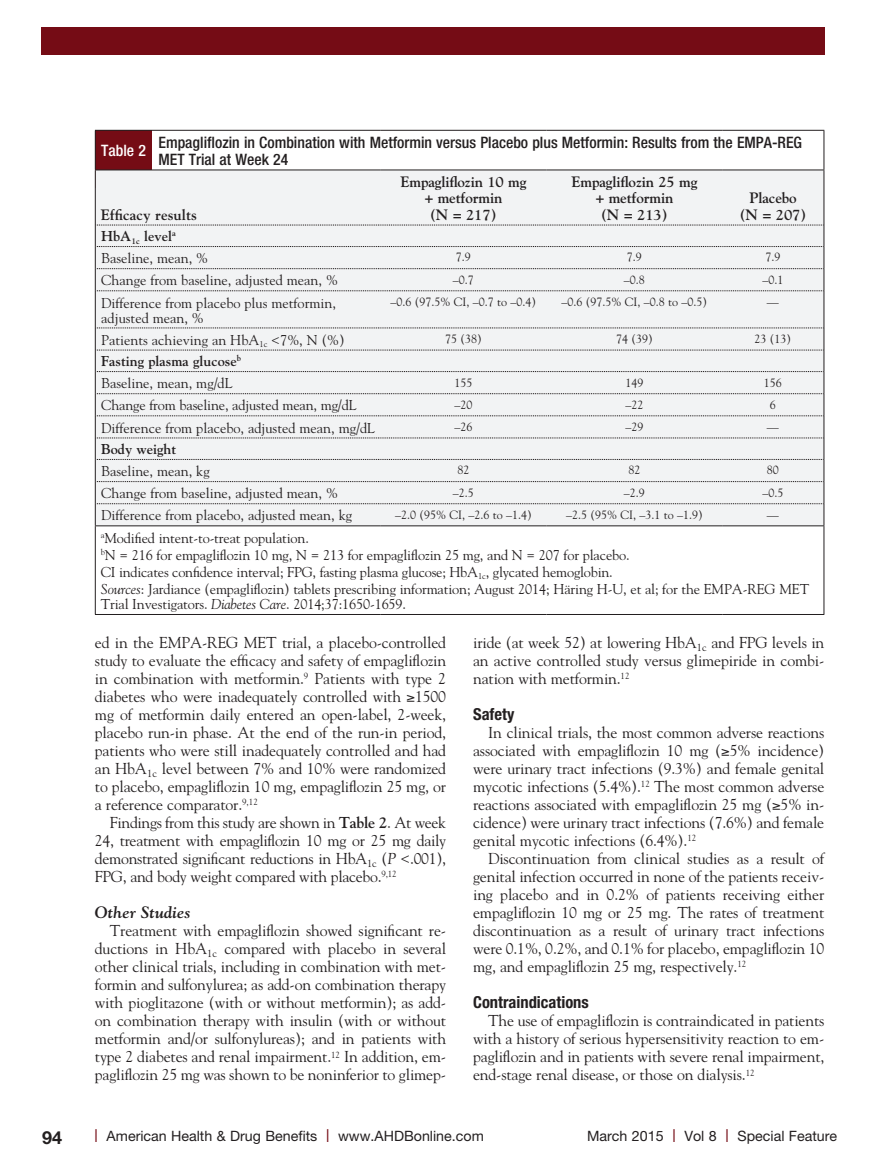
<style>
.page{position:relative;width:878px;height:1175px;background:#fff}
.page>*{position:absolute;margin:0;border:0;box-sizing:border-box;transform-origin:0 0}
.t1{font:700 18px "Helvetica Neue";color:#231f20}
.t2{font:700 condensed 16.5px "Helvetica Neue";color:#231f20}
.t3{font:italic 700 16.5px "Goudy";color:#231f20}
.t4{font:15.75px/18px "Goudy";letter-spacing:-.01em;color:#231f20;text-align:justify}
.t5{font:500 condensed 15.75px/16.5px "Helvetica Neue";color:#231f20}
.t6{font:500 condensed 15.75px "Helvetica Neue";color:#fff}
.t7{font:700 15px/16.5px "Goudy";letter-spacing:-.01em;color:#231f20;text-align:center}
.t8{font:14.25px/17.1px "Goudy";letter-spacing:-.01em;color:#231f20}
.t9{font:14.25px "Helvetica Neue";color:#231f20}
.t10{font:700 14.25px/22px "Goudy";color:#231f20}
.t11{font:12px "Goudy";color:#231f20}
.s1{font-weight:700}
.s2{font-weight:400}
.s3{font-style:italic}
.s4{font-weight:300;font-size:18px;color:#750c15}
</style>
<div class="page">
<div style="left:41px;top:27px;width:783px;height:27px;background:#750c15"></div>
<div style="left:95px;top:130px;width:57px;height:58px;background:#750c15"></div>
<div style="left:96px;top:171px;width:727px;height:157px;background:#f2f3f4"></div>
<hr style="left:95px;top:130px;width:285px;height:1px;background:#231f20">
<hr style="left:95px;top:131px;width:1px;height:39px;background:#231f20">
<hr style="left:380px;top:130px;width:166px;height:1px;background:#231f20">
<hr style="left:546px;top:130px;width:176px;height:1px;background:#231f20">
<hr style="left:722px;top:130px;width:102px;height:1px;background:#231f20">
<hr style="left:823px;top:131px;width:1px;height:39px;background:#231f20">
<hr style="left:95px;top:170px;width:285px;height:1px;background:#231f20">
<hr style="left:95px;top:170px;width:1px;height:55px;background:#231f20">
<hr style="left:380px;top:170px;width:166px;height:1px;background:#231f20">
<hr style="left:546px;top:170px;width:176px;height:1px;background:#231f20">
<hr style="left:722px;top:170px;width:102px;height:1px;background:#231f20">
<hr style="left:823px;top:170px;width:1px;height:55px;background:#231f20">
<hr style="left:95px;top:526px;width:1px;height:88px;background:#231f20">
<hr style="left:823px;top:526px;width:1px;height:88px;background:#231f20">
<hr style="left:95px;top:614px;width:285px;height:1px;background:#231f20">
<hr style="left:380px;top:614px;width:166px;height:1px;background:#231f20">
<hr style="left:546px;top:614px;width:176px;height:1px;background:#231f20">
<hr style="left:722px;top:614px;width:102px;height:1px;background:#231f20">
<svg style="left:95px;top:225px;width:729px;height:66px"></svg>
<hr style="left:95px;top:291px;width:1px;height:37px;background:#231f20">
<hr style="left:823px;top:291px;width:1px;height:37px;background:#231f20">
<svg style="left:95px;top:328px;width:729px;height:197px"></svg>
<hr style="left:95px;top:525px;width:285px;height:1px;background:#231f20">
<hr style="left:380px;top:525px;width:166px;height:1px;background:#231f20">
<hr style="left:546px;top:525px;width:176px;height:1px;background:#231f20">
<hr style="left:722px;top:525px;width:102px;height:1px;background:#231f20">
<p class="t6" style="left:101px;top:141px;width:46px">Table 2</p>
<p class="t5" style="left:158px;top:134px;width:645px">Empagliflozin in Combination with Metformin versus Placebo plus Metformin: Results from the EMPA-REG<br>MET Trial at Week 24</p>
<p class="t7" style="left:101px;top:206px;width:98px">Efficacy results</p>
<p class="t8" style="left:101px;top:225px;width:108px;line-height:22px"><span class="s1">HbA</span><sub>1c</sub> <span class="s1">level</span><sup>a<br></sup>Baseline, mean, %</p>
<p class="t7" style="left:400px;top:173px;width:127px">Empagliflozin 10 mg + metformin<br>(N = 217)</p>
<p class="t7" style="left:571px;top:173px;width:127px">Empagliflozin 25 mg + metformin<br>(N = 213)</p>
<p class="t7" style="left:740px;top:190px;width:68px">Placebo (N = 207)</p>
<p class="t11" style="left:456px;top:250px;width:16px">7.9</p>
<p class="t11" style="left:627px;top:250px;width:16px">7.9</p>
<p class="t11" style="left:765px;top:250px;width:16px">7.9</p>
<p class="t8" style="left:101px;top:272px;width:238px">Change from baseline, adjusted mean, %</p>
<p class="t11" style="left:453px;top:272px;width:22px">–0.7</p>
<p class="t11" style="left:624px;top:272px;width:22px">–0.8</p>
<p class="t11" style="left:762px;top:272px;width:22px">–0.1</p>
<p class="t8" style="left:101px;top:295px;width:236px;line-height:15px">Difference from placebo plus metformin, adjusted mean, %</p>
<p class="t11" style="left:390px;top:294px;width:147px">–0.6 (97.5% CI, –0.7 to –0.4)</p>
<p class="t11" style="left:561px;top:294px;width:147px">–0.6 (97.5% CI, –0.8 to –0.5)</p>
<p class="t11" style="left:766px;top:294px;width:13px">—</p>
<p class="t8" style="left:101px;top:331px;width:245px">Patients achieving an HbA<sub>1c</sub> &lt;7%, N (%)</p>
<p class="t11" style="left:445px;top:331px;width:38px">75 (38)</p>
<p class="t11" style="left:616px;top:331px;width:38px">74 (39)</p>
<p class="t11" style="left:754px;top:331px;width:38px">23 (13)</p>
<p class="t10" style="left:101px;top:350px;width:141px">Fasting plasma glucose<sup>b<br></sup><span class="s2">Baseline, mean, mg/dL</span></p>
<p class="t11" style="left:454px;top:375px;width:19px">155</p>
<p class="t11" style="left:625px;top:375px;width:19px">149</p>
<p class="t11" style="left:763px;top:375px;width:19px">156</p>
<p class="t8" style="left:101px;top:397px;width:257px">Change from baseline, adjusted mean, mg/dL</p>
<p class="t11" style="left:454px;top:397px;width:19px">–20</p>
<p class="t11" style="left:625px;top:397px;width:19px">–22</p>
<p class="t11" style="left:769px;top:397px;width:7px">6</p>
<p class="t8" style="left:101px;top:419px;width:275px">Difference from placebo, adjusted mean, mg/dL</p>
<p class="t11" style="left:454px;top:419px;width:19px">–26</p>
<p class="t11" style="left:625px;top:419px;width:19px">–29</p>
<p class="t11" style="left:766px;top:419px;width:13px">—</p>
<p class="t10" style="left:101px;top:438px;width:76px">Body weight</p>
<p class="t8" style="left:101px;top:462px;width:110px">Baseline, mean, kg</p>
<p class="t11" style="left:457px;top:463px;width:13px">82</p>
<p class="t11" style="left:628px;top:463px;width:13px">82</p>
<p class="t11" style="left:766px;top:463px;width:13px">80</p>
<p class="t8" style="left:101px;top:484px;width:238px">Change from baseline, adjusted mean, %</p>
<p class="t11" style="left:453px;top:485px;width:22px">–2.5</p>
<p class="t11" style="left:624px;top:485px;width:22px">–2.9</p>
<p class="t11" style="left:762px;top:485px;width:22px">–0.5</p>
<p class="t8" style="left:101px;top:507px;width:252px">Difference from placebo, adjusted mean, kg</p>
<p class="t11" style="left:395px;top:507px;width:138px">–2.0 (95% CI, –2.6 to –1.4)</p>
<p class="t11" style="left:566px;top:507px;width:138px">–2.5 (95% CI, –3.1 to –1.9)</p>
<p class="t11" style="left:766px;top:507px;width:13px">—</p>
<p class="t8" style="left:101px;top:529px;width:710px"><sup>a</sup>Modified intent-to-treat population.<br><sup>b</sup>N = 216 for empagliflozin 10 mg, N = 213 for empagliflozin 25 mg, and N = 207 for placebo.<br>CI indicates confidence interval; FPG, fasting plasma glucose; HbA<sub>1c</sub>, glycated hemoglobin.<br><span class="s3">Sources</span>: Jardiance (empagliflozin) tablets prescribing information; August 2014; Häring H-U, et al; for the EMPA-REG MET</p>
<p class="t8" style="left:101px;top:595px;width:307px">Trial Investigators. <span class="s3">Diabetes Care</span>. 2014;37:1650-1659.</p>
<p class="t4" style="left:95px;top:633px;width:353px">ed in the EMPA-REG MET trial, a placebo-controlled study to evaluate the efficacy and safety of empagliflozin in combination with metformin.<sup>9</sup> Patients with type 2 diabetes who were inadequately controlled with ≥1500 mg of metformin daily entered an open-label, 2-week, placebo run-in phase. At the end of the run-in period, patients who were still inadequately controlled and had an HbA<sub>1c</sub> level between 7% and 10% were randomized to placebo, empagliflozin 10 mg, empagliflozin 25 mg, or a reference comparator.<sup>9,12</sup></p>
<p class="t4" style="left:95px;top:813px;width:353px;text-indent:15px">Findings from this study are shown in <span class="s1">Table 2</span>. At week 24, treatment with empagliflozin 10 mg or 25 mg daily demonstrated significant reductions in HbA<sub>1c</sub> (<span class="s3">P</span> &lt;.001), FPG, and body weight compared with placebo.<sup>9,12</sup></p>
<p class="t3" style="left:95px;top:902px;width:97px">Other Studies</p>
<p class="t4" style="left:95px;top:921px;width:353px;text-indent:15px">Treatment with empagliflozin showed significant re&shy;ductions in HbA<sub>1c</sub> compared with placebo in several other clinical trials, including in combination with met&shy;formin and sulfonylurea; as add-on combination therapy with pioglitazone (with or without metformin); as add&shy;on combination therapy with insulin (with or without metformin and/or sulfonylureas); and in patients with type 2 diabetes and renal impairment.<sup>12</sup> In addition, em&shy;pagliflozin 25 mg was shown to be noninferior to glimep-</p>
<p class="t4" style="left:473px;top:633px;width:353px">iride (at week 52) at lowering HbA<sub>1c</sub> and FPG levels in an active controlled study versus glimepiride in combi&shy;nation with metformin.<sup>12</sup></p>
<p class="t2" style="left:473px;top:704px;width:43px">Safety</p>
<p class="t4" style="left:473px;top:723px;width:353px;text-indent:15px">In clinical trials, the most common adverse reactions associated with empagliflozin 10 mg (≥5% incidence) were urinary tract infections (9.3%) and female genital mycotic infections (5.4%).<sup>12</sup> The most common adverse reactions associated with empagliflozin 25 mg (≥5% in&shy;cidence) were urinary tract infections (7.6%) and female genital mycotic infections (6.4%).<sup>12</sup></p>
<p class="t4" style="left:473px;top:849px;width:353px;text-indent:15px">Discontinuation from clinical studies as a result of genital infection occurred in none of the patients receiv&shy;ing placebo and in 0.2% of patients receiving either empagliflozin 10 mg or 25 mg. The rates of treatment discontinuation as a result of urinary tract infections were 0.1%, 0.2%, and 0.1% for placebo, empagliflozin 10 mg, and empagliflozin 25 mg, respectively.<sup>12</sup></p>
<p class="t2" style="left:473px;top:992px;width:117px">Contraindications</p>
<p class="t4" style="left:473px;top:1011px;width:353px;text-indent:15px">The use of empagliflozin is contraindicated in patients with a history of serious hypersensitivity reaction to em&shy;pagliflozin and in patients with severe renal impairment, end-stage renal disease, or those on dialysis.<sup>12</sup></p>
<p class="t1" style="left:42px;top:1126px;width:22px">94</p>
<p class="t9" style="left:94px;top:1127px;width:391px"><span class="s4">l</span> American Health &amp; Drug Benefits <span class="s4">l</span> www.AHDBonline.com</p>
<p class="t9" style="left:587px;top:1127px;width:251px">March 2015 <span class="s4">l</span> Vol 8 <span class="s4">l</span> Special Feature</p>
</div>
